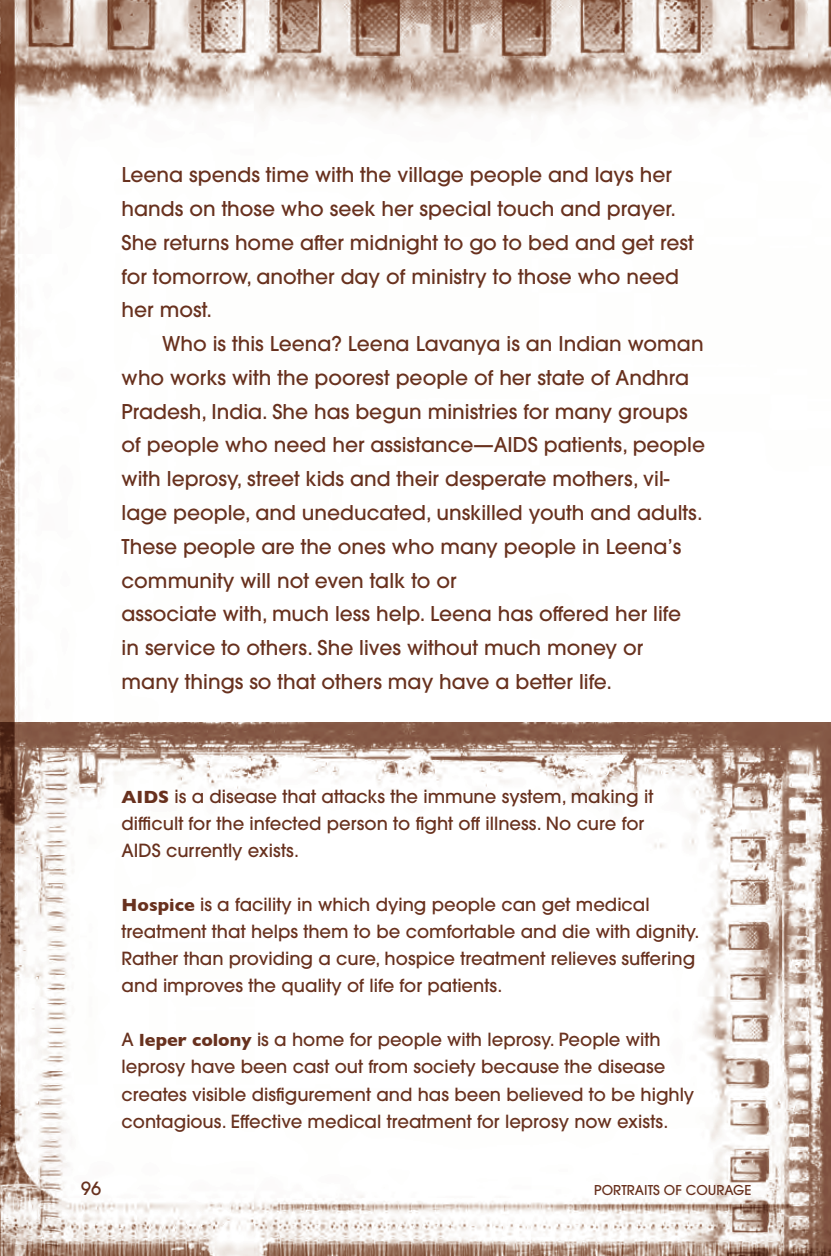
<style>
.page{position:relative;width:831px;height:1256px;background:#fff}
.page>*{position:absolute;margin:0;border:0;box-sizing:border-box;transform-origin:0 0}
.t1{font:500 20.25px/33.8px "ITC Avant Garde Pro";color:#68311e}
.Heroes_Pullout{font:500 18px/27px "ITC Avant Garde Pro";color:#68311e}
.t2{font:500 13.5px "ITC Avant Garde Pro";color:#68311e}
.s1{font-family:"Gill Sans";font-weight:700}
</style>
<div class="page">
<img style="left:0;top:0;width:830px;height:722px">
<img style="left:0;top:722px;width:830px;height:534px">
<p class="t1" style="left:122px;top:158px;width:573px">Leena spends time with the village people and lays her hands on those who seek her special touch and prayer.<br>She returns home after midnight to go to bed and get rest for tomorrow, another day of ministry to those who need her most.</p>
<p class="t1" style="left:122px;top:327px;width:584px;text-indent:40px">Who is this Leena? Leena Lavanya is an Indian woman who works with the poorest people of her state of Andhra Pradesh, India. She has begun ministries for many groups of people who need her assistance—AIDS patients, people with leprosy, street kids and their desperate mothers, vil&shy;lage people, and uneducated, unskilled youth and adults.<br>These people are the ones who many people in Leena’s community will not even talk to or<br>associate with, much less help. Leena has offered her life<br>in service to others. She lives without much money or many things so that others may have a better life.</p>
<p class="Heroes_Pullout" style="left:122px;top:783px;width:533px"><span class="s1">AIDS</span> is a disease that attacks the immune system, making it difficult for the infected person to fight off illness. No cure for<br>AIDS currently exists.</p>
<p class="Heroes_Pullout" style="left:122px;top:891px;width:579px"><span class="s1">Hospice</span> is a facility in which dying people can get medical treatment that helps them to be comfortable and die with dignity.<br>Rather than providing a cure, hospice treatment relieves suffering and improves the quality of life for patients.</p>
<p class="Heroes_Pullout" style="left:122px;top:1026px;width:573px">A <span class="s1">leper colony</span> is a home for people with leprosy. People with leprosy have been cast out from society because the disease creates visible disfigurement and has been believed to be highly contagious. Effective medical treatment for leprosy now exists.</p>
<p class="Heroes_Pullout" style="left:81px;top:1175px;width:21px">96</p>
<p class="t2" style="left:594px;top:1181px;width:159px">PORTRAITS OF COURAGE</p>
</div>
